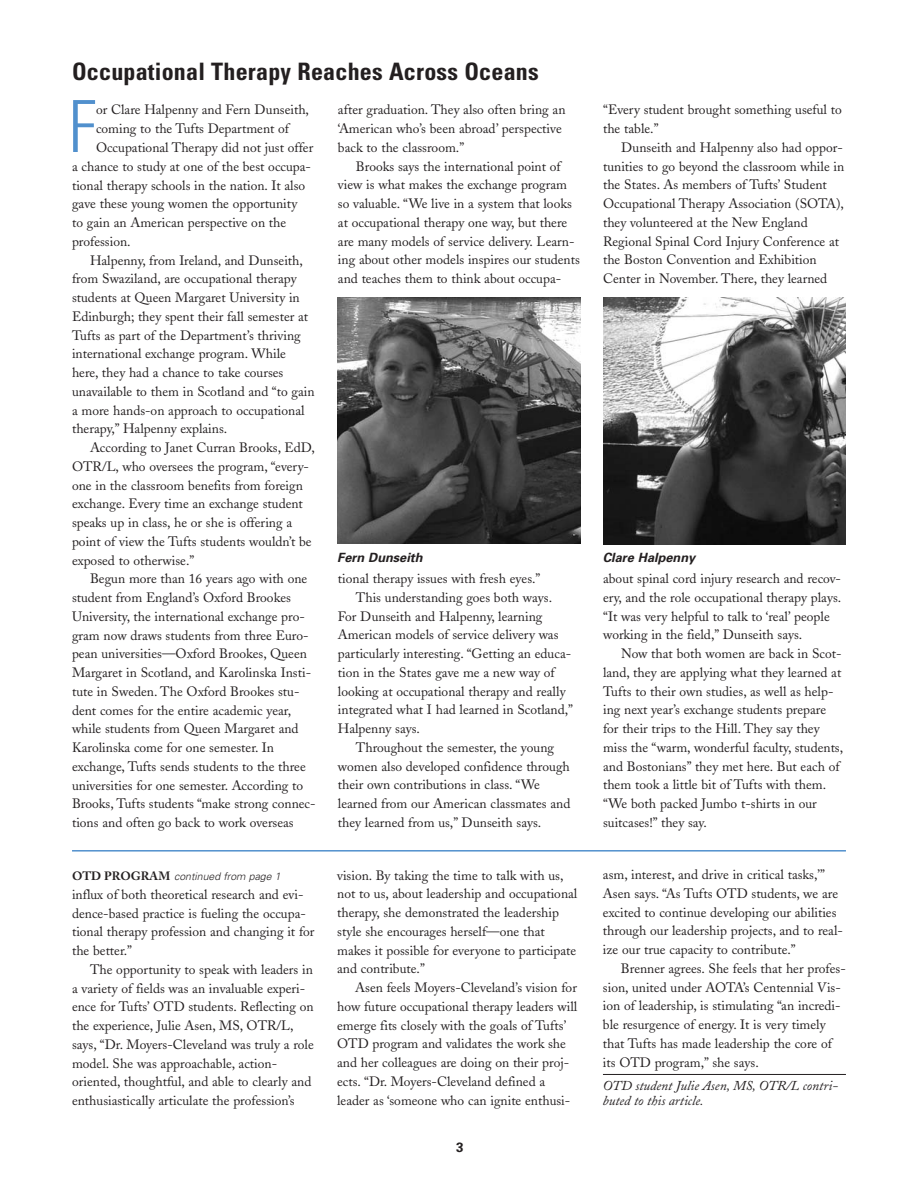
<style>
.page{position:relative;width:918px;height:1188px;background:#fff}
.page>*{position:absolute;margin:0;border:0;box-sizing:border-box;transform-origin:0 0}
.t1{font:300 condensed 72px "Univers";color:#5190cd}
.t2{font:700 condensed 24px "Univers";letter-spacing:.01em;color:#231f20}
.t3{font:13.5px/18.8px "Adobe Caslon";color:#231f20}
.t4{font:italic 13.5px/15.8px "Adobe Caslon";color:#231f20}
.t5{font:700 13.5px "Univers";color:#231f20}
.t6{font:italic 700 12.75px "Univers";color:#231f20}
.t7{font:italic 300 10.5px "Univers";color:#231f20}
.s1{font-family:"Adobe Caslon";font-weight:700;font-style:normal;font-size:12px}
</style>
<div class="page">
<img style="left:338px;top:298px;width:242px;height:245px">
<img style="left:603px;top:298px;width:243px;height:246px">
<hr style="left:72px;top:850px;width:774px;height:2px;background:#5190cd">
<hr style="left:603px;top:1074px;width:243px;height:1px;background:#231f20">
<h2 class="t2" style="left:72px;top:63px;width:468px">Occupational Therapy Reaches Across Oceans</h2>
<h1 class="t1" style="left:68px;top:100px;width:29px">F</h1>
<p class="t3" style="left:96px;top:102px;width:215px">or Clare Halpenny and Fern Dunseith,</p>
<p class="t3" style="left:96px;top:121px;width:195px">coming to the Tufts Department of</p>
<p class="t3" style="left:96px;top:140px;width:219px">Occupational Therapy did not just offer</p>
<p class="t3" style="left:72px;top:158px;width:241px">a chance to study at one of the best occupa-</p>
<p class="t3" style="left:72px;top:177px;width:235px">tional therapy schools in the nation. It also</p>
<p class="t3" style="left:72px;top:196px;width:227px">gave these young women the opportunity</p>
<p class="t3" style="left:72px;top:215px;width:216px">to gain an American perspective on the</p>
<p class="t3" style="left:72px;top:233px;width:60px">profession.</p>
<p class="t3" style="left:90px;top:252px;width:214px">Halpenny, from Ireland, and Dunseith,</p>
<p class="t3" style="left:72px;top:271px;width:226px">from Swaziland, are occupational therapy</p>
<p class="t3" style="left:72px;top:290px;width:229px">students at Queen Margaret University in</p>
<p class="t3" style="left:72px;top:308px;width:238px">Edinburgh; they spent their fall semester at</p>
<p class="t3" style="left:72px;top:327px;width:230px">Tufts as part of the Department’s thriving</p>
<p class="t3" style="left:72px;top:346px;width:215px">international exchange program. While</p>
<p class="t3" style="left:72px;top:365px;width:213px">here, they had a chance to take courses</p>
<p class="t3" style="left:72px;top:383px;width:244px">unavailable to them in Scotland and “to gain</p>
<p class="t3" style="left:72px;top:402px;width:234px">a more hands-on approach to occupational</p>
<p class="t3" style="left:72px;top:421px;width:157px">therapy,” Halpenny explains.</p>
<p class="t3" style="left:90px;top:440px;width:226px">According to Janet Curran Brooks, EdD,</p>
<p class="t3" style="left:72px;top:458px;width:239px">OTR/L, who oversees the program, “every-</p>
<p class="t3" style="left:72px;top:477px;width:232px">one in the classroom benefits from foreign</p>
<p class="t3" style="left:72px;top:496px;width:232px">exchange. Every time an exchange student</p>
<p class="t3" style="left:72px;top:515px;width:222px">speaks up in class, he or she is offering a</p>
<p class="t3" style="left:72px;top:533px;width:241px">point of view the Tufts students wouldn’t be</p>
<p class="t3" style="left:72px;top:552px;width:124px">exposed to otherwise.”</p>
<p class="t3" style="left:90px;top:571px;width:219px">Begun more than 16 years ago with one</p>
<p class="t3" style="left:72px;top:590px;width:220px">student from England’s Oxford Brookes</p>
<p class="t3" style="left:72px;top:608px;width:234px">University, the international exchange pro-</p>
<p class="t3" style="left:72px;top:627px;width:238px">gram now draws students from three Euro-</p>
<p class="t3" style="left:72px;top:646px;width:236px">pean universities—Oxford Brookes, Queen</p>
<p class="t3" style="left:72px;top:665px;width:241px">Margaret in Scotland, and Karolinska Insti-</p>
<p class="t3" style="left:72px;top:683px;width:229px">tute in Sweden. The Oxford Brookes stu-</p>
<p class="t3" style="left:72px;top:702px;width:221px">dent comes for the entire academic year,</p>
<p class="t3" style="left:72px;top:721px;width:228px">while students from Queen Margaret and</p>
<p class="t3" style="left:72px;top:740px;width:204px">Karolinska come for one semester. In</p>
<p class="t3" style="left:72px;top:758px;width:235px">exchange, Tufts sends students to the three</p>
<p class="t3" style="left:72px;top:777px;width:233px">universities for one semester. According to</p>
<p class="t3" style="left:72px;top:796px;width:245px">Brooks, Tufts students “make strong connec-</p>
<p class="t3" style="left:72px;top:815px;width:223px">tions and often go back to work overseas</p>
<p class="t7" style="left:72px;top:872px;width:212px"><span class="s1">O TD P RO G RAM</span> continued from page 1</p>
<p class="t3" style="left:72px;top:886px;width:244px">influx of both theoretical research and evi&shy;dence-based practice is fueling the occupa&shy;tional therapy profession and changing it for the better.”</p>
<p class="t3" style="left:72px;top:961px;width:243px;text-indent:18px">The opportunity to speak with leaders in a variety of fields was an invaluable experi&shy;ence for Tufts’ OTD students. Reflecting on the experience, Julie Asen, MS, OTR/L, says, “Dr. Moyers-Cleveland was truly a role model. She was approachable, action&shy;oriented, thoughtful, and able to clearly and enthusiastically articulate the profession’s</p>
<p class="t3" style="left:338px;top:102px;width:229px">after graduation. They also often bring an ‘American who’s been abroad’ perspective back to the classroom.”</p>
<p class="t3" style="left:338px;top:158px;width:243px;text-indent:18px">Brooks says the international point of view is what makes the exchange program so valuable. “We live in a system that looks at occupational therapy one way, but there are many models of service delivery. Learn&shy;ing about other models inspires our students and teaches them to think about occupa-</p>
<p class="t3" style="left:603px;top:102px;width:240px">“Every student brought something useful to the table.”</p>
<p class="t3" style="left:603px;top:140px;width:243px;text-indent:18px">Dunseith and Halpenny also had oppor&shy;tunities to go beyond the classroom while in the States. As members of Tufts’ Student Occupational Therapy Association (SOTA), they volunteered at the New England Regional Spinal Cord Injury Conference at the Boston Convention and Exhibition Center in November. There, they learned</p>
<p class="t6" style="left:337px;top:553px;width:89px">Fern Dunseith</p>
<p class="t6" style="left:603px;top:553px;width:96px">Clare Halpenny</p>
<p class="t3" style="left:338px;top:571px;width:204px">tional therapy issues with fresh eyes.”</p>
<p class="t3" style="left:356px;top:590px;width:198px">This understanding goes both ways.</p>
<p class="t3" style="left:338px;top:608px;width:206px">For Dunseith and Halpenny, learning</p>
<p class="t3" style="left:338px;top:627px;width:222px">American models of service delivery was</p>
<p class="t3" style="left:338px;top:646px;width:235px">particularly interesting. “Getting an educa-</p>
<p class="t3" style="left:338px;top:665px;width:218px">tion in the States gave me a new way of</p>
<p class="t3" style="left:338px;top:683px;width:229px">looking at occupational therapy and really</p>
<p class="t3" style="left:338px;top:702px;width:237px">integrated what I had learned in Scotland,”</p>
<p class="t3" style="left:338px;top:721px;width:84px">Halpenny says.</p>
<p class="t3" style="left:356px;top:740px;width:200px">Throughout the semester, the young</p>
<p class="t3" style="left:338px;top:758px;width:233px">women also developed confidence through</p>
<p class="t3" style="left:338px;top:777px;width:203px">their own contributions in class. “We</p>
<p class="t3" style="left:338px;top:796px;width:234px">learned from our American classmates and</p>
<p class="t3" style="left:338px;top:815px;width:205px">they learned from us,” Dunseith says.</p>
<p class="t3" style="left:337px;top:867px;width:242px">vision. By taking the time to talk with us, not to us, about leadership and occupational therapy, she demonstrated the leadership style she encourages herself—one that makes it possible for everyone to participate and contribute.”</p>
<p class="t3" style="left:337px;top:980px;width:242px;text-indent:18px">Asen feels Moyers-Cleveland’s vision for how future occupational therapy leaders will emerge fits closely with the goals of Tufts’ OTD program and validates the work she and her colleagues are doing on their proj&shy;ects. “Dr. Moyers-Cleveland defined a leader as ‘someone who can ignite enthusi-</p>
<p class="t5" style="left:456px;top:1142px;width:9px">3</p>
<p class="t3" style="left:603px;top:571px;width:240px">about spinal cord injury research and recov&shy;ery, and the role occupational therapy plays. “It was very helpful to talk to ‘real’ people working in the field,” Dunseith says.</p>
<p class="t3" style="left:603px;top:646px;width:242px;text-indent:18px">Now that both women are back in Scot&shy;land, they are applying what they learned at Tufts to their own studies, as well as help&shy;ing next year’s exchange students prepare for their trips to the Hill. They say they miss the “warm, wonderful faculty, students, and Bostonians” they met here. But each of them took a little bit of Tufts with them. “We both packed Jumbo t-shirts in our suitcases!” they say.</p>
<p class="t3" style="left:603px;top:867px;width:242px">asm, interest, and drive in critical tasks,’” Asen says. “As Tufts OTD students, we are excited to continue developing our abilities through our leadership projects, and to real&shy;ize our true capacity to contribute.”</p>
<p class="t3" style="left:603px;top:960px;width:244px;text-indent:18px">Brenner agrees. She feels that her profes&shy;sion, united under AOTA’s Centennial Vis&shy;ion of leadership, is stimulating “an incredi&shy;ble resurgence of energy. It is very timely that Tufts has made leadership the core of its OTD program,” she says.</p>
<p class="t4" style="left:603px;top:1079px;width:237px">OTD student Julie Asen, MS, OTR/L contri&shy;buted to this article.</p>
</div>
